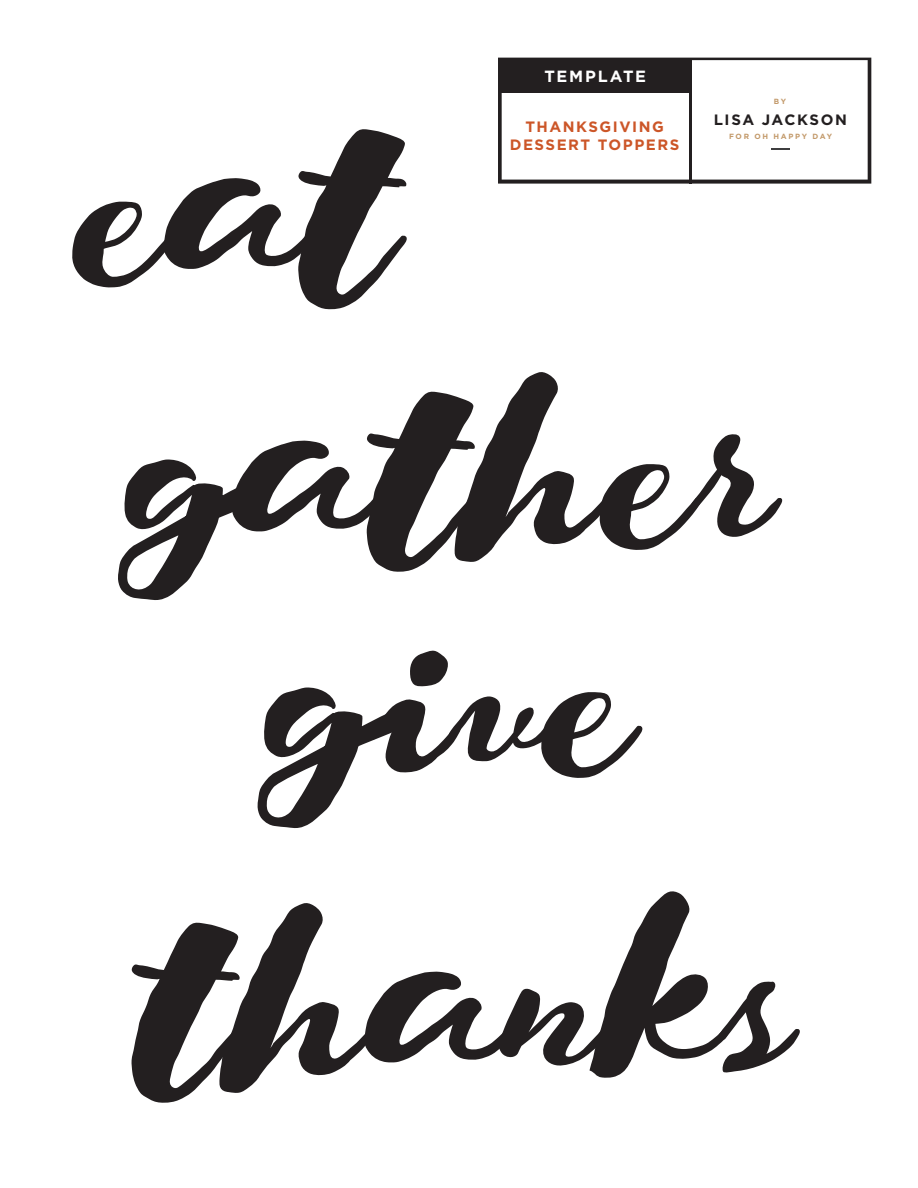
<style>
.page{position:relative;width:918px;height:1188px;background:#fff}
.page>*{position:absolute;margin:0;border:0;box-sizing:border-box;transform-origin:0 0}
.t1{font:700 16.2px "Gotham";letter-spacing:.11em;color:#fff}
.t2{font:700 15px/18px "Gotham";letter-spacing:.1em;color:#cc5628;text-align:center}
.t3{font:700 15px "Gotham";letter-spacing:.105em;color:#231f20}
.t4{font:700 7.5px "Gotham";letter-spacing:.22em;color:#c39a6b}
</style>
<div class="page">
<svg style="left:72px;top:129px;width:335px;height:180px"></svg>
<svg style="left:118px;top:372px;width:665px;height:228px"></svg>
<svg style="left:257px;top:650px;width:386px;height:178px"></svg>
<svg style="left:131px;top:891px;width:669px;height:212px"></svg>
<svg style="left:498px;top:58px;width:373px;height:126px"></svg>
<hr style="left:689px;top:60px;width:3px;height:124px;background:#231f20">
<p class="t1" style="left:544px;top:66px;width:103px">TEMPLATE</p>
<p class="t2" style="left:510px;top:118px;width:171px">THANKSGIVING<br>DESSERT TOPPERS</p>
<p class="t4" style="left:774px;top:97px;width:14px">BY</p>
<p class="t3" style="left:714px;top:110px;width:135px">LISA JACKSON</p>
<p class="t4" style="left:729px;top:132px;width:105px">FOR OH HAPPY DAY</p>
</div>
